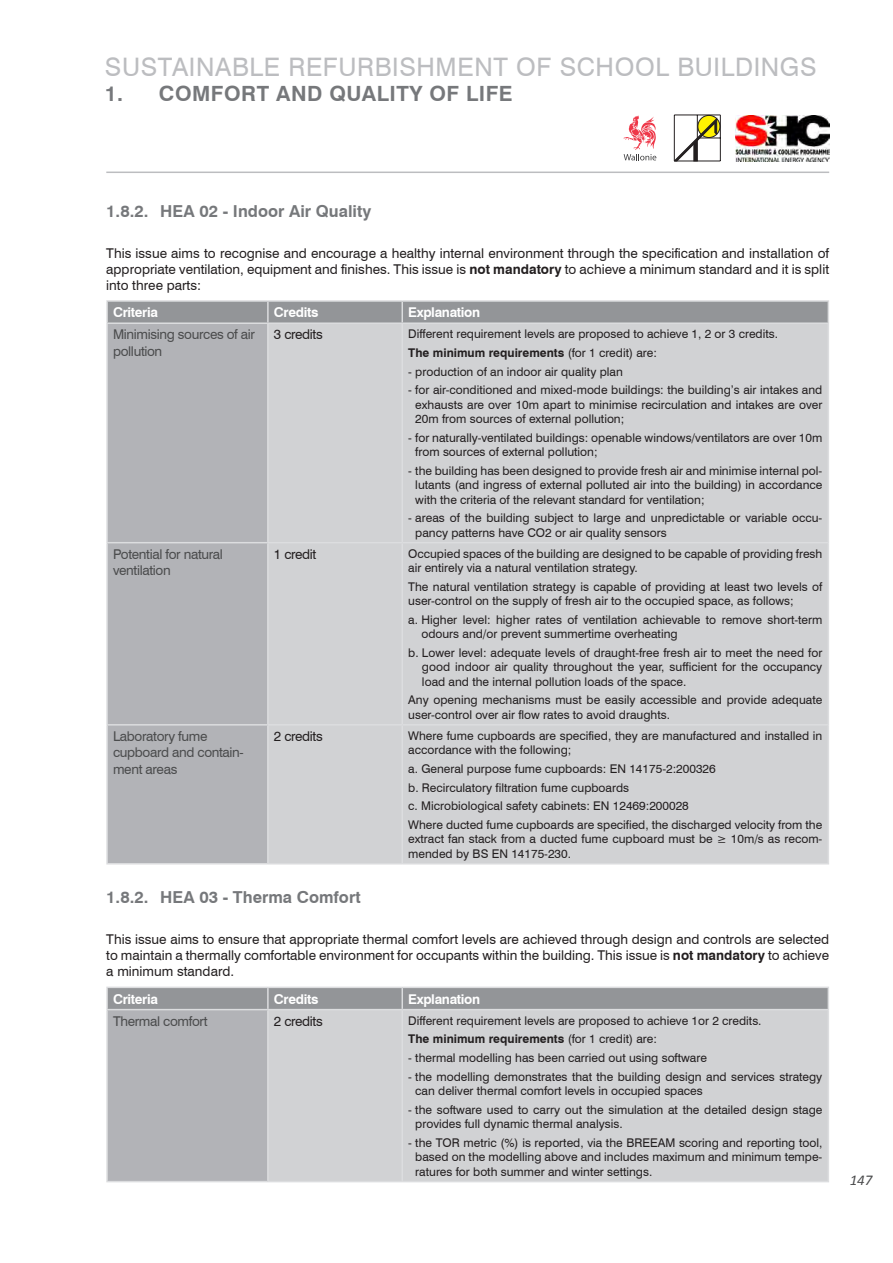
<style>
.page{position:relative;width:893px;height:1263px;background:#fff}
.page>*{position:absolute;margin:0;border:0;box-sizing:border-box;transform-origin:0 0}
.t1{font:25.5px "Swiss 721 BT";letter-spacing:.025em;color:#bcbdc0}
.t2{font:700 21px "Swiss 721 BT";letter-spacing:.025em;color:#76787b}
.C-titre1{font:700 16.5px "Swiss 721 BT";color:#76787b}
.t3{font:italic 15px "Calibri";color:#4b4c4d}
.C-titre1-2{font:13.5px/16.2px "Swiss 721 BT";color:#231f20;text-align:justify}
.sous_titre_fiche{font:13.5px/16.2px "Swiss 721 BT";letter-spacing:-.025em;color:#4b4c4d}
.sous_titre_fiche-2{font:700 13.5px "Swiss 721 BT";letter-spacing:-.025em;color:#fff}
.sous_titre_fiche-3{font:13.5px "Swiss 721 BT";letter-spacing:-.025em;color:#231f20}
.C-titre1-3{font:12px/14.4px "Swiss 721 BT";color:#231f20}
.C-titre1-4{font:700 12px "Swiss 721 BT";color:#231f20}
.s1{font-weight:700}
.s2{font-weight:400}
</style>
<div class="page">
<hr style="left:106px;top:172px;width:723px;height:1px;background:#bcbdc0">
<hr style="left:720px;top:115px;width:1px;height:46px;background:#231f20">
<svg style="left:674px;top:115px;width:46px;height:46px"></svg>
<hr style="left:674px;top:161px;width:46px;height:1px;background:#231f20">
<svg style="left:624px;top:115px;width:32px;height:45px"></svg>
<img style="left:736px;top:115px;width:93px;height:47px">
<div style="left:108px;top:324px;width:159px;height:539px;background:#b2b3b7"></div>
<div style="left:269px;top:324px;width:559px;height:539px;background:#d1d2d4"></div>
<hr style="left:106px;top:300px;width:162px;height:2px;background:#dcdddf">
<hr style="left:106px;top:302px;width:2px;height:20px;background:#dcdddf">
<hr style="left:268px;top:300px;width:134px;height:2px;background:#dcdddf">
<hr style="left:402px;top:300px;width:427px;height:2px;background:#dcdddf">
<div style="left:107px;top:301px;width:722px;height:21px;background:#939598"></div>
<hr style="left:106px;top:322px;width:162px;height:2px;background:#dcdddf">
<hr style="left:106px;top:324px;width:2px;height:218px;background:#dcdddf">
<hr style="left:106px;top:542px;width:162px;height:1px;background:#dcdddf">
<hr style="left:106px;top:543px;width:2px;height:181px;background:#dcdddf">
<hr style="left:106px;top:724px;width:162px;height:1px;background:#dcdddf">
<hr style="left:106px;top:725px;width:2px;height:138px;background:#dcdddf">
<hr style="left:106px;top:863px;width:162px;height:1px;background:#dcdddf">
<hr style="left:268px;top:322px;width:134px;height:2px;background:#dcdddf">
<hr style="left:267px;top:324px;width:2px;height:218px;background:#dcdddf">
<hr style="left:402px;top:322px;width:427px;height:2px;background:#dcdddf">
<hr style="left:401px;top:324px;width:2px;height:218px;background:#dcdddf">
<hr style="left:828px;top:324px;width:1px;height:218px;background:#dcdddf">
<hr style="left:268px;top:542px;width:134px;height:1px;background:#dcdddf">
<hr style="left:267px;top:543px;width:2px;height:181px;background:#dcdddf">
<hr style="left:402px;top:542px;width:427px;height:1px;background:#dcdddf">
<hr style="left:401px;top:543px;width:2px;height:181px;background:#dcdddf">
<hr style="left:828px;top:543px;width:1px;height:181px;background:#dcdddf">
<hr style="left:268px;top:724px;width:134px;height:1px;background:#dcdddf">
<hr style="left:267px;top:725px;width:2px;height:138px;background:#dcdddf">
<hr style="left:402px;top:724px;width:427px;height:1px;background:#dcdddf">
<hr style="left:401px;top:725px;width:2px;height:138px;background:#dcdddf">
<hr style="left:828px;top:725px;width:1px;height:138px;background:#dcdddf">
<hr style="left:268px;top:863px;width:134px;height:1px;background:#dcdddf">
<hr style="left:402px;top:863px;width:427px;height:1px;background:#dcdddf">
<div style="left:107px;top:1009px;width:161px;height:172px;background:#b2b3b7"></div>
<div style="left:269px;top:1010px;width:559px;height:171px;background:#d1d2d4"></div>
<hr style="left:106px;top:986px;width:162px;height:2px;background:#dcdddf">
<hr style="left:106px;top:988px;width:2px;height:21px;background:#dcdddf">
<hr style="left:268px;top:986px;width:134px;height:2px;background:#dcdddf">
<hr style="left:402px;top:986px;width:427px;height:2px;background:#dcdddf">
<div style="left:107px;top:988px;width:722px;height:21px;background:#939598"></div>
<hr style="left:106px;top:1009px;width:162px;height:1px;background:#dcdddf">
<hr style="left:106px;top:1010px;width:2px;height:171px;background:#dcdddf">
<hr style="left:106px;top:1181px;width:162px;height:1px;background:#dcdddf">
<hr style="left:268px;top:1009px;width:134px;height:1px;background:#dcdddf">
<hr style="left:267px;top:1010px;width:2px;height:171px;background:#dcdddf">
<hr style="left:402px;top:1009px;width:427px;height:1px;background:#dcdddf">
<hr style="left:401px;top:1010px;width:2px;height:171px;background:#dcdddf">
<hr style="left:828px;top:1010px;width:1px;height:171px;background:#dcdddf">
<hr style="left:268px;top:1181px;width:134px;height:1px;background:#dcdddf">
<hr style="left:402px;top:1181px;width:427px;height:1px;background:#dcdddf">
<h1 class="t1" style="left:105px;top:51px;width:713px">SUSTAINABLE REFURBISHMENT OF SCHOOL BUILDINGS</h1>
<h2 class="t2" style="left:105px;top:81px;width:409px">1. COMFORT AND QUALITY OF LIFE</h2>
<p class="C-titre1" style="left:106px;top:201px;width:266px">1.8.2. HEA 02 - Indoor Air Quality</p>
<p class="C-titre1-2" style="left:106px;top:245px;width:724px">This issue aims to recognise and encourage a healthy internal environment through the specification and installation of appropriate ventilation, equipment and finishes. This issue is <span class="s1">not mandatory</span> to achieve a minimum standard and it is split into three parts:</p>
<p class="sous_titre_fiche-2" style="left:113px;top:304px;width:46px">Criteria</p>
<p class="sous_titre_fiche-2" style="left:274px;top:304px;width:46px">Credits</p>
<p class="sous_titre_fiche-2" style="left:408px;top:304px;width:73px">Explanation</p>
<p class="sous_titre_fiche" style="left:113px;top:326px;width:143px">Minimising sources of air pollution</p>
<p class="sous_titre_fiche-3" style="left:274px;top:326px;width:50px">3 credits</p>
<p class="C-titre1-3" style="left:408px;top:327px;width:371px">Different requirement levels are proposed to achieve 1, 2 or 3 credits.</p>
<p class="C-titre1-4" style="left:408px;top:345px;width:250px">The minimum requirements <span class="s2">(for 1 credit) are:</span></p>
<p class="C-titre1-3" style="left:408px;top:364px;width:216px">- production of an indoor air quality plan</p>
<p class="C-titre1-3" style="left:415px;top:383px;width:409px;text-align:justify;text-indent:-7px">- for air-conditioned and mixed-mode buildings: the building’s air intakes and exhausts are over 10m apart to minimise recirculation and intakes are over 20m from sources of external pollution;</p>
<p class="C-titre1-3" style="left:415px;top:430px;width:409px;text-indent:-7px">- for naturally-ventilated buildings: openable windows/ventilators are over 10m from sources of external pollution;</p>
<p class="C-titre1-3" style="left:415px;top:463px;width:409px;text-align:justify;text-indent:-7px">- the building has been designed to provide fresh air and minimise internal pol&shy;lutants (and ingress of external polluted air into the building) in accordance with the criteria of the relevant standard for ventilation;</p>
<p class="C-titre1-3" style="left:415px;top:511px;width:409px;text-indent:-7px">- areas of the building subject to large and unpredictable or variable occu&shy;pancy patterns have CO2 or air quality sensors</p>
<p class="sous_titre_fiche" style="left:113px;top:546px;width:111px">Potential for natural ventilation</p>
<p class="sous_titre_fiche-3" style="left:274px;top:546px;width:44px">1 credit</p>
<p class="C-titre1-3" style="left:408px;top:546px;width:416px">Occupied spaces of the building are designed to be capable of providing fresh air entirely via a natural ventilation strategy.</p>
<p class="C-titre1-3" style="left:408px;top:579px;width:416px">The natural ventilation strategy is capable of providing at least two levels of user-control on the supply of fresh air to the occupied space, as follows;</p>
<p class="C-titre1-3" style="left:421px;top:612px;width:402px;text-indent:-13px">a. Higher level: higher rates of ventilation achievable to remove short-term odours and/or prevent summertime overheating</p>
<p class="C-titre1-3" style="left:422px;top:645px;width:402px;text-align:justify;text-indent:-14px">b. Lower level: adequate levels of draught-free fresh air to meet the need for good indoor air quality throughout the year, sufficient for the occupancy load and the internal pollution loads of the space.</p>
<p class="C-titre1-3" style="left:408px;top:693px;width:416px">Any opening mechanisms must be easily accessible and provide adequate user-control over air flow rates to avoid draughts.</p>
<p class="sous_titre_fiche" style="left:113px;top:728px;width:132px">Laboratory fume cupboard and contain&shy;ment areas</p>
<p class="sous_titre_fiche-3" style="left:274px;top:728px;width:50px">2 credits</p>
<p class="C-titre1-3" style="left:408px;top:728px;width:416px">Where fume cupboards are specified, they are manufactured and installed in accordance with the following;</p>
<p class="C-titre1-3" style="left:408px;top:761px;width:309px">a. General purpose fume cupboards: EN 14175-2:200326</p>
<p class="C-titre1-3" style="left:408px;top:780px;width:222px">b. Recirculatory filtration fume cupboards</p>
<p class="C-titre1-3" style="left:408px;top:799px;width:282px">c. Microbiological safety cabinets: EN 12469:200028</p>
<p class="C-titre1-3" style="left:408px;top:817px;width:416px;text-align:justify">Where ducted fume cupboards are specified, the discharged velocity from the extract fan stack from a ducted fume cupboard must be ≥ 10m/s as recom&shy;mended by BS EN 14175-230.</p>
<p class="C-titre1" style="left:106px;top:887px;width:256px">1.8.2. HEA 03 - Therma Comfort</p>
<p class="C-titre1-2" style="left:106px;top:931px;width:724px">This issue aims to ensure that appropriate thermal comfort levels are achieved through design and controls are selected to maintain a thermally comfortable environment for occupants within the building. This issue is <span class="s1">not mandatory</span> to achieve a minimum standard.</p>
<p class="sous_titre_fiche-2" style="left:113px;top:990px;width:46px">Criteria</p>
<p class="sous_titre_fiche-2" style="left:274px;top:990px;width:46px">Credits</p>
<p class="sous_titre_fiche-2" style="left:408px;top:990px;width:73px">Explanation</p>
<p class="sous_titre_fiche" style="left:113px;top:1013px;width:96px">Thermal comfort</p>
<p class="sous_titre_fiche-3" style="left:274px;top:1013px;width:50px">2 credits</p>
<p class="C-titre1-3" style="left:408px;top:1013px;width:355px">Different requirement levels are proposed to achieve 1or 2 credits.</p>
<p class="C-titre1-4" style="left:408px;top:1032px;width:250px">The minimum requirements <span class="s2">(for 1 credit) are:</span></p>
<p class="C-titre1-3" style="left:408px;top:1050px;width:300px">- thermal modelling has been carried out using software</p>
<p class="C-titre1-3" style="left:415px;top:1069px;width:409px;text-indent:-7px">- the modelling demonstrates that the building design and services strategy can deliver thermal comfort levels in occupied spaces</p>
<p class="C-titre1-3" style="left:415px;top:1102px;width:409px;text-indent:-7px">- the software used to carry out the simulation at the detailed design stage provides full dynamic thermal analysis.</p>
<p class="C-titre1-3" style="left:415px;top:1135px;width:409px;text-align:justify;text-indent:-7px">- the TOR metric (%) is reported, via the BREEAM scoring and reporting tool, based on the modelling above and includes maximum and minimum tempe&shy;ratures for both summer and winter settings.</p>
<p class="t3" style="left:850px;top:1169px;width:24px">147</p>
</div>
